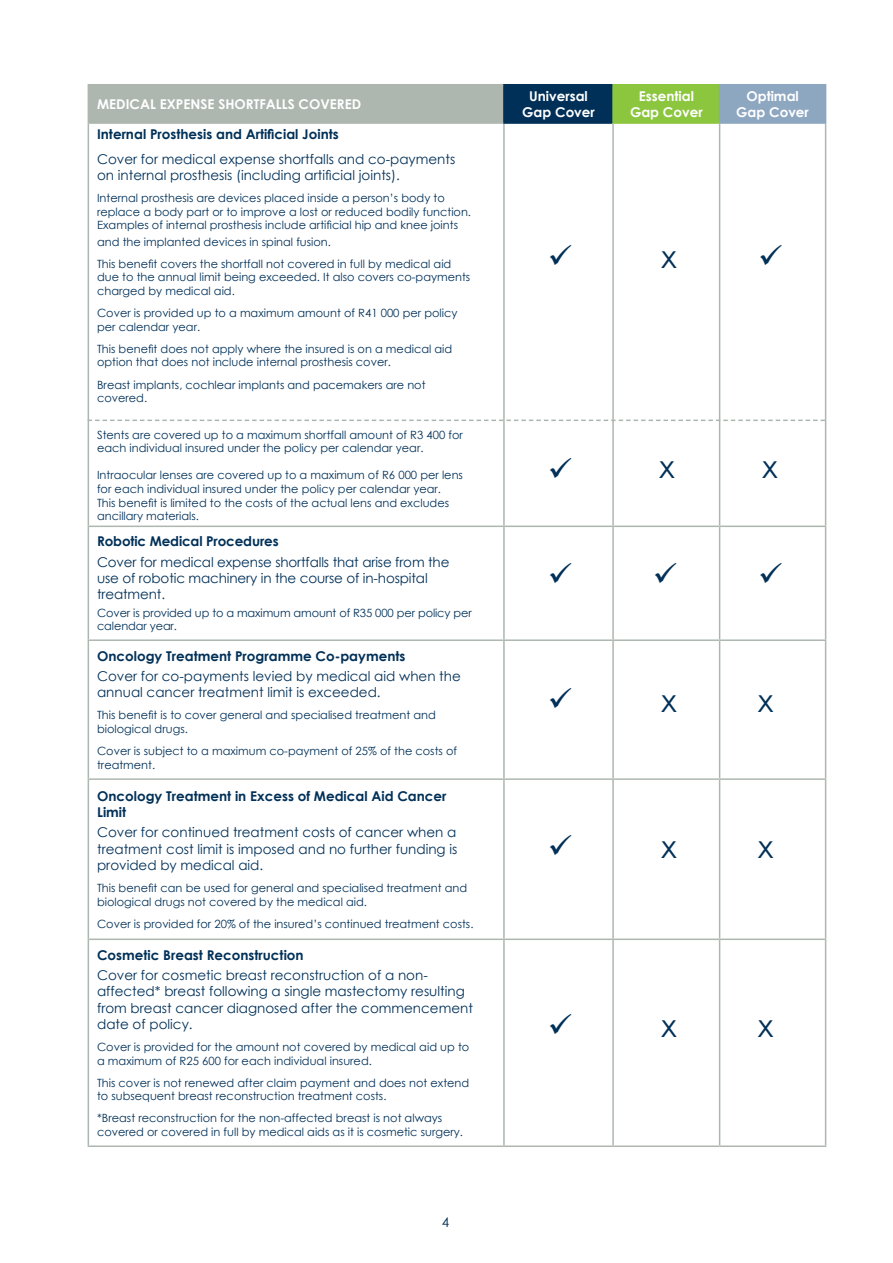
<style>
.page{position:relative;width:893px;height:1263px;background:#fff}
.page>*{position:absolute;margin:0;border:0;box-sizing:border-box;transform-origin:0 0}
.t1{font:31.5px "Century Gothic";color:#003058}
.t2{font:13.5px/16.2px "Century Gothic";color:#003058}
.t3{font:700 13.5px/16.2px "Century Gothic";color:#003058}
.t4{font:700 13.5px "Century Gothic";color:#fff}
.t5{font:11.4px/13.6px "Century Gothic";color:#003058}
</style>
<div class="page">
<div style="left:88px;top:85px;width:416px;height:38px;background:#adb7af"></div>
<div style="left:504px;top:85px;width:109px;height:38px;background:#003058"></div>
<div style="left:613px;top:85px;width:107px;height:38px;background:#8bc63e"></div>
<div style="left:720px;top:85px;width:106px;height:38px;background:#8ea7c1"></div>
<svg style="left:89px;top:124px;width:736px;height:515px"></svg>
<hr style="left:88px;top:778px;width:416px;height:2px;background:#adb7af">
<hr style="left:720px;top:778px;width:106px;height:2px;background:#adb7af">
<hr style="left:88px;top:938px;width:416px;height:2px;background:#adb7af">
<hr style="left:612px;top:124px;width:2px;height:402px;background:#adb7af">
<hr style="left:612px;top:527px;width:2px;height:112px;background:#adb7af">
<hr style="left:719px;top:124px;width:1px;height:402px;background:#adb7af">
<hr style="left:825px;top:124px;width:1px;height:402px;background:#adb7af">
<hr style="left:719px;top:527px;width:1px;height:112px;background:#adb7af">
<hr style="left:88px;top:84px;width:415px;height:1px;background:#adb7af">
<hr style="left:88px;top:122px;width:415px;height:2px;background:#adb7af">
<hr style="left:88px;top:124px;width:1px;height:402px;background:#adb7af">
<hr style="left:503px;top:124px;width:2px;height:402px;background:#adb7af">
<hr style="left:88px;top:526px;width:416px;height:1px;background:#adb7af">
<hr style="left:88px;top:527px;width:1px;height:112px;background:#adb7af">
<hr style="left:88px;top:639px;width:416px;height:2px;background:#adb7af">
<hr style="left:88px;top:641px;width:1px;height:137px;background:#adb7af">
<hr style="left:825px;top:641px;width:1px;height:137px;background:#adb7af">
<hr style="left:88px;top:780px;width:1px;height:158px;background:#adb7af">
<hr style="left:825px;top:780px;width:1px;height:158px;background:#adb7af">
<hr style="left:88px;top:940px;width:1px;height:205px;background:#adb7af">
<hr style="left:503px;top:641px;width:2px;height:137px;background:#adb7af">
<hr style="left:504px;top:778px;width:109px;height:2px;background:#adb7af">
<hr style="left:503px;top:780px;width:2px;height:158px;background:#adb7af">
<hr style="left:612px;top:641px;width:2px;height:137px;background:#adb7af">
<hr style="left:719px;top:641px;width:1px;height:137px;background:#adb7af">
<hr style="left:613px;top:778px;width:107px;height:2px;background:#adb7af">
<hr style="left:612px;top:780px;width:2px;height:158px;background:#adb7af">
<hr style="left:719px;top:780px;width:1px;height:158px;background:#adb7af">
<hr style="left:612px;top:940px;width:2px;height:205px;background:#adb7af">
<hr style="left:719px;top:940px;width:1px;height:205px;background:#adb7af">
<hr style="left:88px;top:1145px;width:416px;height:2px;background:#adb7af">
<hr style="left:503px;top:84px;width:109px;height:1px;background:#003058">
<hr style="left:503px;top:85px;width:2px;height:37px;background:#003058">
<hr style="left:503px;top:122px;width:109px;height:2px;background:#003058">
<hr style="left:612px;top:84px;width:107px;height:1px;background:#8bc63e">
<hr style="left:612px;top:85px;width:2px;height:37px;background:#8bc63e">
<hr style="left:612px;top:122px;width:107px;height:2px;background:#8bc63e">
<hr style="left:719px;top:84px;width:107px;height:1px;background:#8ea7c1">
<hr style="left:719px;top:85px;width:1px;height:37px;background:#8ea7c1">
<hr style="left:719px;top:122px;width:107px;height:2px;background:#8ea7c1">
<hr style="left:504px;top:526px;width:109px;height:1px;background:#adb7af">
<hr style="left:503px;top:527px;width:2px;height:112px;background:#adb7af">
<hr style="left:613px;top:526px;width:107px;height:1px;background:#adb7af">
<hr style="left:720px;top:526px;width:106px;height:1px;background:#adb7af">
<hr style="left:825px;top:527px;width:1px;height:112px;background:#adb7af">
<hr style="left:504px;top:639px;width:109px;height:2px;background:#adb7af">
<hr style="left:613px;top:639px;width:107px;height:2px;background:#adb7af">
<hr style="left:720px;top:639px;width:106px;height:2px;background:#adb7af">
<hr style="left:504px;top:938px;width:109px;height:2px;background:#adb7af">
<hr style="left:503px;top:940px;width:2px;height:205px;background:#adb7af">
<hr style="left:613px;top:938px;width:107px;height:2px;background:#adb7af">
<hr style="left:720px;top:938px;width:106px;height:2px;background:#adb7af">
<hr style="left:825px;top:940px;width:1px;height:205px;background:#adb7af">
<hr style="left:504px;top:1145px;width:109px;height:2px;background:#adb7af">
<hr style="left:613px;top:1145px;width:107px;height:2px;background:#adb7af">
<hr style="left:720px;top:1145px;width:106px;height:2px;background:#adb7af">
<svg style="left:89px;top:420px;width:736px;height:1px"></svg>
<svg style="left:550px;top:245px;width:21px;height:20px"></svg>
<svg style="left:550px;top:457px;width:21px;height:21px"></svg>
<svg style="left:760px;top:245px;width:22px;height:20px"></svg>
<svg style="left:550px;top:562px;width:21px;height:21px"></svg>
<svg style="left:655px;top:562px;width:22px;height:21px"></svg>
<svg style="left:760px;top:562px;width:22px;height:21px"></svg>
<p class="t4" style="left:97px;top:94px;width:266px">MEDICAL EXPENSE SHORTFALLS COVERED</p>
<p class="t3" style="left:97px;top:126px;width:243px">Internal Prosthesis and Artificial Joints</p>
<p class="t2" style="left:97px;top:151px;width:360px">Cover for medical expense shortfalls and co-payments on internal prosthesis (including artificial joints).</p>
<p class="t5" style="left:97px;top:191px;width:375px">Internal prosthesis are devices placed inside a person’s body to replace a body part or to improve a lost or reduced bodily function.<br>Examples of internal prosthesis include artificial hip and knee joints</p>
<p class="t5" style="left:97px;top:234px;width:235px">and the implanted devices in spinal fusion.</p>
<p class="t5" style="left:97px;top:257px;width:375px">This benefit covers the shortfall not covered in full by medical aid due to the annual limit being exceeded. It also covers co-payments charged by medical aid.</p>
<p class="t5" style="left:97px;top:306px;width:362px">Cover is provided up to a maximum amount of R41 000 per policy per calendar year.</p>
<p class="t5" style="left:97px;top:342px;width:357px">This benefit does not apply where the insured is on a medical aid option that does not include internal prosthesis cover.</p>
<p class="t5" style="left:97px;top:377px;width:330px">Breast implants, cochlear implants and pacemakers are not covered.</p>
<p class="t5" style="left:97px;top:427px;width:367px">Stents are covered up to a maximum shortfall amount of R3 400 for each individual insured under the policy per calendar year.</p>
<p class="t5" style="left:97px;top:468px;width:367px">Intraocular lenses are covered up to a maximum of R6 000 per lens for each individual insured under the policy per calendar year.<br>This benefit is limited to the costs of the actual lens and excludes ancillary materials.</p>
<p class="t3" style="left:97px;top:533px;width:183px">Robotic Medical Procedures</p>
<p class="t2" style="left:97px;top:553px;width:354px">Cover for medical expense shortfalls that arise from the use of robotic machinery in the course of in-hospital treatment.</p>
<p class="t5" style="left:97px;top:606px;width:376px">Cover is provided up to a maximum amount of R35 000 per policy per calendar year.</p>
<p class="t3" style="left:97px;top:647px;width:310px">Oncology Treatment Programme Co-payments</p>
<p class="t2" style="left:97px;top:668px;width:365px">Cover for co-payments levied by medical aid when the annual cancer treatment limit is exceeded.</p>
<p class="t5" style="left:97px;top:708px;width:340px">This benefit is to cover general and specialised treatment and biological drugs.</p>
<p class="t5" style="left:97px;top:744px;width:361px">Cover is subject to a maximum co-payment of 25% of the costs of treatment.</p>
<p class="t3" style="left:97px;top:787px;width:351px">Oncology Treatment in Excess of Medical Aid Cancer<br>Limit</p>
<p class="t2" style="left:97px;top:824px;width:362px;text-align:justify">Cover for continued treatment costs of cancer when a treatment cost limit is imposed and no further funding is provided by medical aid.</p>
<p class="t5" style="left:97px;top:881px;width:372px">This benefit can be used for general and specialised treatment and biological drugs not covered by the medical aid.</p>
<p class="t5" style="left:97px;top:916px;width:378px">Cover is provided for 20% of the insured’s continued treatment costs.</p>
<p class="t3" style="left:97px;top:946px;width:208px">Cosmetic Breast Reconstruction</p>
<p class="t2" style="left:97px;top:967px;width:377px">Cover for cosmetic breast reconstruction of a non&shy;affected* breast following a single mastectomy resulting from breast cancer diagnosed after the commencement date of policy.</p>
<p class="t5" style="left:97px;top:1040px;width:374px">Cover is provided for the amount not covered by medical aid up to a maximum of R25 600 for each individual insured.</p>
<p class="t5" style="left:97px;top:1075px;width:374px">This cover is not renewed after claim payment and does not extend to subsequent breast reconstruction treatment costs.</p>
<p class="t5" style="left:97px;top:1111px;width:367px">*Breast reconstruction for the non-affected breast is not always covered or covered in full by medical aids as it is cosmetic surgery.</p>
<p class="t2" style="left:442px;top:1214px;width:9px">4</p>
<p class="t4" style="left:529px;top:86px;width:60px">Universal</p>
<p class="t4" style="left:522px;top:102px;width:74px">Gap Cover</p>
<p class="t4" style="left:639px;top:86px;width:57px">Essential</p>
<p class="t4" style="left:630px;top:102px;width:74px">Gap Cover</p>
<p class="t4" style="left:746px;top:86px;width:54px">Optimal</p>
<p class="t4" style="left:736px;top:102px;width:74px">Gap Cover</p>
<p class="t1" style="left:661px;top:235px;width:17px">x</p>
<p class="t1" style="left:659px;top:444px;width:17px">x</p>
<p class="t1" style="left:762px;top:444px;width:17px">x</p>
<p class="t1" style="left:661px;top:678px;width:17px">x</p>
<p class="t1" style="left:758px;top:678px;width:17px">x</p>
<p class="t1" style="left:661px;top:825px;width:17px">x</p>
<p class="t1" style="left:758px;top:825px;width:17px">x</p>
<p class="t1" style="left:661px;top:1004px;width:17px">x</p>
<p class="t1" style="left:758px;top:1004px;width:17px">x</p>
</div>
